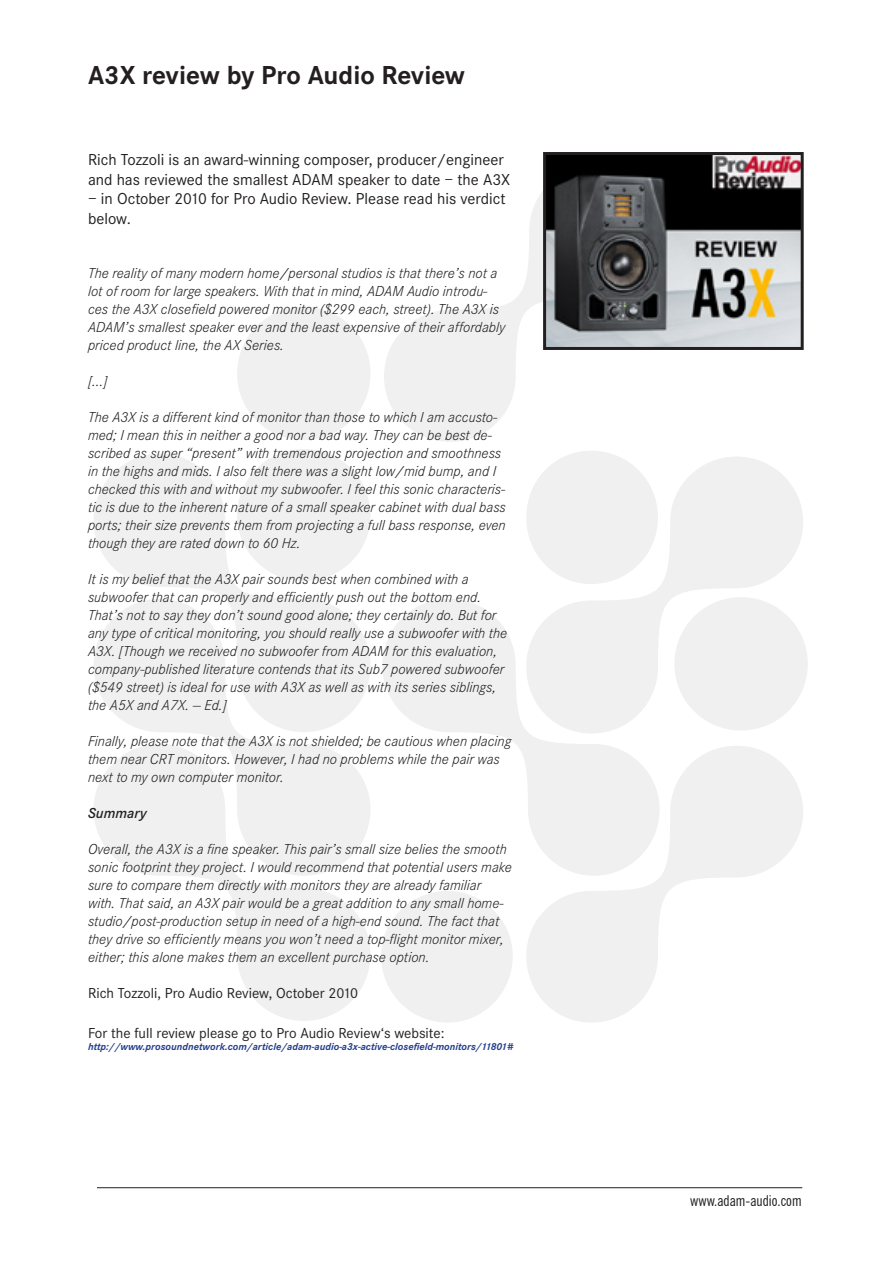
<style>
.page{position:relative;width:893px;height:1263px;background:#fff}
.page>*{position:absolute;margin:0;border:0;box-sizing:border-box;transform-origin:0 0}
.t1{font:700 27px "Corporate S";color:#231f20}
.t2{font:16.5px/19.8px "Corporate S";color:#231f20}
.t3{font:italic 300 15px/18px "Corporate S";color:#231f20}
.t4{font:15px "Corporate S";color:#231f20}
.t5{font:condensed 15px "News Gothic BT";color:#231f20}
.t6{font:italic 600 15px "Corporate S";color:#231f20}
.t7{font:italic 700 10.5px "Corporate S";color:#253f8e}
</style>
<div class="page">
<hr style="left:97px;top:1187px;width:705px;height:1px;background:#231f20">
<svg style="left:384px;top:191px;width:159px;height:251px"></svg>
<svg style="left:526px;top:746px;width:277px;height:276px;fill:#f0f0f0"></svg>
<svg style="left:536px;top:456px;width:267px;height:274px;fill:#f0f0f0"></svg>
<div style="left:381px;top:891px;width:132px;height:132px;background:#f0f0f0;border-radius:50%"></div>
<svg style="left:94px;top:454px;width:276px;height:145px;fill:#f0f0f0"></svg>
<svg style="left:94px;top:599px;width:276px;height:145px;fill:#f0f0f0"></svg>
<svg style="left:382px;top:599px;width:278px;height:277px;fill:#f0f0f0"></svg>
<svg style="left:94px;top:744px;width:276px;height:277px;fill:#f0f0f0"></svg>
<div style="left:674px;top:597px;width:134px;height:133px;background:#f0f0f0;border-radius:50%"></div>
<div style="left:526px;top:451px;width:132px;height:133px;background:#f0f0f0;border-radius:50%"></div>
<div style="left:237px;top:307px;width:133px;height:133px;background:#f0f0f0;border-radius:50%"></div>
<img style="left:547px;top:156px;width:253px;height:190px">
<div style="left:543px;top:152px;width:261px;height:198px;border:3px solid #231f20"></div>
<p class="t1" style="left:88px;top:59px;width:379px">A3X review by Pro Audio Review</p>
<p class="t2" style="left:88px;top:150px;width:424px">Rich Tozzoli is an award-winning composer, producer/engineer and has reviewed the smallest ADAM speaker to date – the A3X</p>
<p class="t2" style="left:88px;top:189px;width:419px">– in October 2010 for Pro Audio Review. Please read his verdict below.</p>
<p class="t3" style="left:88px;top:264px;width:419px">The reality of many modern home/personal studios is that there’s not a lot of room for large speakers. With that in mind, ADAM Audio introdu&shy;ces the A3X closefield powered monitor ($299 each, street). The A3X is ADAM’s smallest speaker ever and the least expensive of their affordably priced product line, the AX Series.</p>
<p class="t3" style="left:88px;top:372px;width:21px">[…]</p>
<p class="t3" style="left:88px;top:408px;width:419px">The A3X is a different kind of monitor than those to which I am accusto&shy;med; I mean this in neither a good nor a bad way. They can be best de&shy;scribed as super “present” with tremendous projection and smoothness in the highs and mids. I also felt there was a slight low/mid bump, and I checked this with and without my subwoofer. I feel this sonic characteris&shy;tic is due to the inherent nature of a small speaker cabinet with dual bass ports; their size prevents them from projecting a full bass response, even though they are rated down to 60 Hz.</p>
<p class="t3" style="left:88px;top:570px;width:421px">It is my belief that the A3X pair sounds best when combined with a subwoofer that can properly and efficiently push out the bottom end.<br>That’s not to say they don’t sound good alone; they certainly do. But for any type of critical monitoring, you should really use a subwoofer with the A3X. [Though we received no subwoofer from ADAM for this evaluation, company-published literature contends that its Sub7 powered subwoofer ($549 street) is ideal for use with A3X as well as with its series siblings, the A5X and A7X. — Ed.]</p>
<p class="t3" style="left:88px;top:732px;width:425px">Finally, please note that the A3X is not shielded; be cautious when placing them near CRT monitors. However, I had no problems while the pair was next to my own computer monitor.</p>
<p class="t6" style="left:88px;top:804px;width:60px">Summary</p>
<p class="t3" style="left:88px;top:840px;width:425px">Overall, the A3X is a fine speaker. This pair’s small size belies the smooth sonic footprint they project. I would recommend that potential users make sure to compare them directly with monitors they are already familiar with. That said, an A3X pair would be a great addition to any small home&shy;studio/post-production setup in need of a high-end sound. The fact that they drive so efficiently means you won’t need a top-flight monitor mixer, either; this alone makes them an excellent purchase option.</p>
<p class="t4" style="left:88px;top:985px;width:272px">Rich Tozzoli, Pro Audio Review, October 2010</p>
<p class="t4" style="left:88px;top:1024px;width:358px">For the full review please go to Pro Audio Review‘s website:</p>
<p class="t7" style="left:88px;top:1041px;width:427px">http://www.prosoundnetwork.com/article/adam-audio-a3x-active-closefield-monitors/11801#</p>
<p class="t5" style="left:690px;top:1192px;width:113px">www.adam-audio.com</p>
</div>
